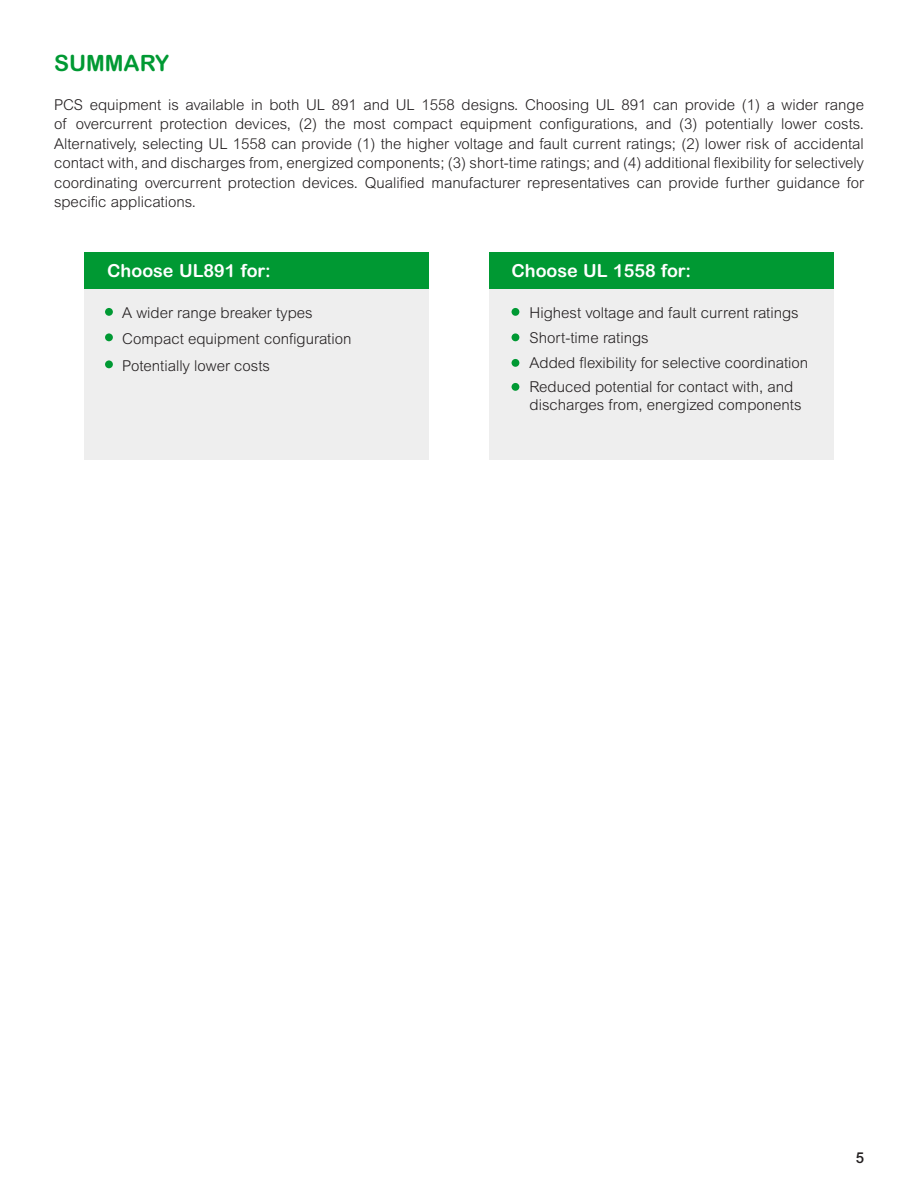
<style>
.page{position:relative;width:918px;height:1188px;background:#fff}
.page>*{position:absolute;margin:0;border:0;box-sizing:border-box;transform-origin:0 0}
.Body_text{font:700 22.5px "Arial Rounded MT Pro";color:#093}
.Body_text-2{font:700 18px "Arial Rounded MT Pro";color:#fff}
.Body_text-3{font:300 15px/19.5px "Arial MT Pro";color:#231f20;text-align:justify}
.Second_level_bullets{font:300 15px/18px "Arial MT Pro";color:#231f20}
.t1{font:500 15px "Arial MT Pro";color:#231f20}
</style>
<div class="page">
<div style="left:85px;top:289px;width:344px;height:170px;background:#eee"></div>
<div style="left:489px;top:289px;width:344px;height:170px;background:#eee"></div>
<div style="left:85px;top:252px;width:344px;height:37px;background:#093"></div>
<div style="left:489px;top:252px;width:344px;height:37px;background:#093"></div>
<div style="left:105px;top:308px;width:8px;height:8px;background:#093;border-radius:50%"></div>
<div style="left:512px;top:308px;width:7px;height:8px;background:#093;border-radius:50%"></div>
<div style="left:105px;top:333px;width:8px;height:8px;background:#093;border-radius:50%"></div>
<div style="left:512px;top:333px;width:7px;height:8px;background:#093;border-radius:50%"></div>
<div style="left:105px;top:360px;width:8px;height:8px;background:#093;border-radius:50%"></div>
<div style="left:512px;top:359px;width:7px;height:8px;background:#093;border-radius:50%"></div>
<div style="left:512px;top:383px;width:7px;height:8px;background:#093;border-radius:50%"></div>
<p class="Body_text" style="left:54px;top:49px;width:117px">SUMMARY</p>
<p class="Body_text-3" style="left:54px;top:95px;width:812px">PCS equipment is available in both UL 891 and UL 1558 designs. Choosing UL 891 can provide (1) a wider range of overcurrent protection devices, (2) the most compact equipment configurations, and (3) potentially lower costs.<br>Alternatively, selecting UL 1558 can provide (1) the higher voltage and fault current ratings; (2) lower risk of accidental contact with, and discharges from, energized components; (3) short-time ratings; and (4) additional flexibility for selectively coordinating overcurrent protection devices. Qualified manufacturer representatives can provide further guidance for specific applications.</p>
<p class="Body_text-2" style="left:107px;top:260px;width:165px">Choose UL891 for:</p>
<p class="Body_text-2" style="left:512px;top:260px;width:181px">Choose UL 1558 for:</p>
<p class="Second_level_bullets" style="left:122px;top:304px;width:192px">A wider range breaker types</p>
<p class="Second_level_bullets" style="left:122px;top:330px;width:231px">Compact equipment configuration</p>
<p class="Second_level_bullets" style="left:122px;top:357px;width:149px">Potentially lower costs</p>
<p class="Second_level_bullets" style="left:530px;top:304px;width:271px">Highest voltage and fault current ratings</p>
<p class="Second_level_bullets" style="left:530px;top:329px;width:121px">Short-time ratings</p>
<p class="Second_level_bullets" style="left:530px;top:354px;width:280px">Added flexibility for selective coordination</p>
<p class="Second_level_bullets" style="left:530px;top:378px;width:274px">Reduced potential for contact with, and discharges from, energized components</p>
<p class="t1" style="left:856px;top:1149px;width:10px">5</p>
</div>
